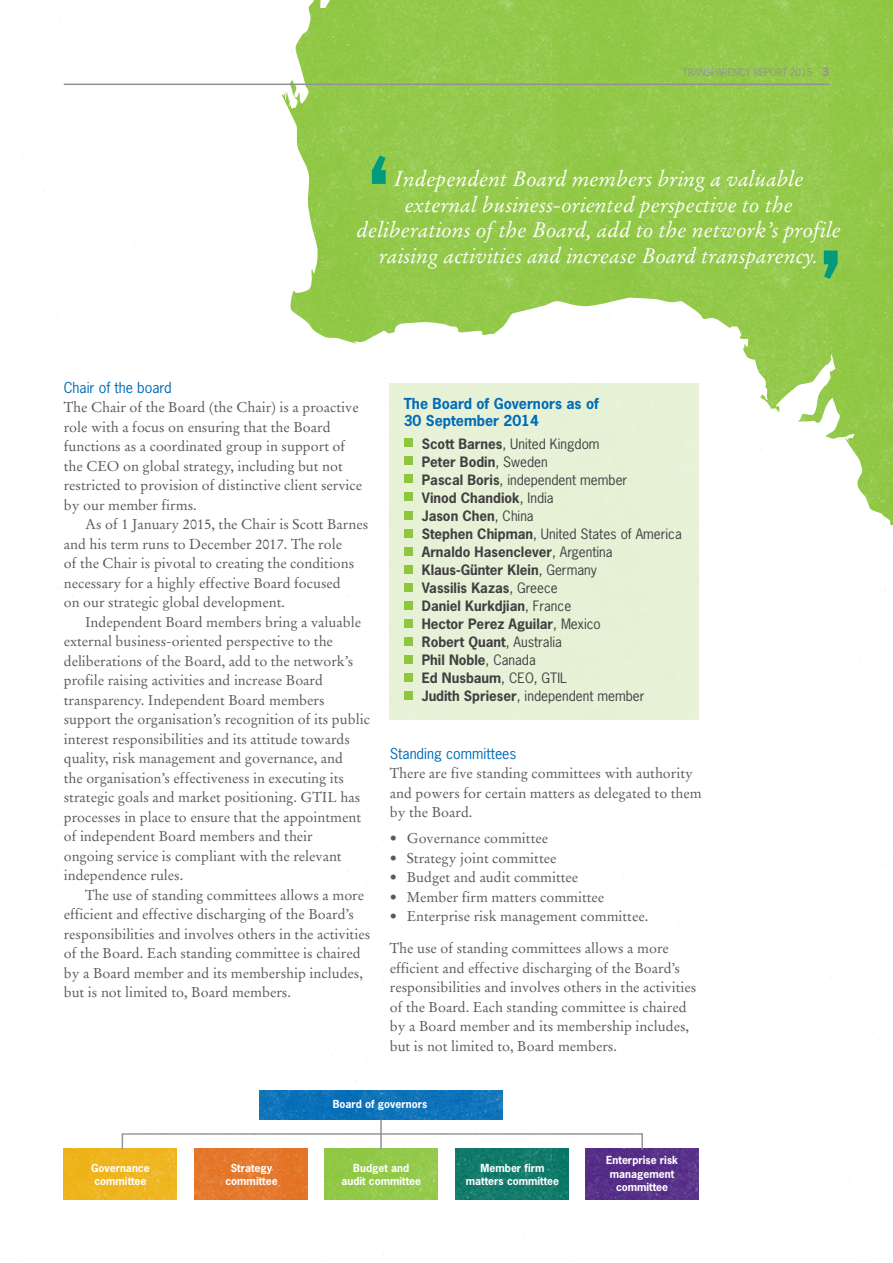
<style>
.page{position:relative;width:893px;height:1263px;background:#fff}
.page>*{position:absolute;margin:0;border:0;box-sizing:border-box;transform-origin:0 0}
.t1{font:700 93px "News Gothic Std";color:#009b7c}
.t2{font:italic 21px/25.5px "Stempel Garamond LT Std";color:#fff;text-align:center}
.t3{font:14.25px/19.5px "Stempel Garamond LT Std";color:#58595b}
.t4{font:700 14.25px/17.1px "News Gothic Std";color:#006bb6}
.t5{font:14.25px "News Gothic Std";color:#006bb6}
.t6{font:700 13.5px/18px "News Gothic Std";color:#414042}
.t7{font:700 10.5px/13.5px "News Gothic Std";color:#fff;text-align:center}
.t8{font:9.75px "News Gothic Std";color:#919195}
.s1{font-weight:700;font-size:11.25px}
.s2{font-weight:400}
</style>
<div class="page">
<img style="left:1px;top:0;width:892px;height:1262px">
<hr style="left:64px;top:84px;width:765px;height:1px;background:#919195">
<div style="left:404px;top:439px;width:8px;height:8px;background:#8dc63f"></div>
<div style="left:404px;top:457px;width:8px;height:8px;background:#8dc63f"></div>
<div style="left:404px;top:475px;width:8px;height:8px;background:#8dc63f"></div>
<div style="left:404px;top:493px;width:8px;height:8px;background:#8dc63f"></div>
<div style="left:404px;top:511px;width:8px;height:8px;background:#8dc63f"></div>
<div style="left:404px;top:529px;width:8px;height:8px;background:#8dc63f"></div>
<div style="left:404px;top:547px;width:8px;height:8px;background:#8dc63f"></div>
<div style="left:404px;top:565px;width:8px;height:8px;background:#8dc63f"></div>
<div style="left:404px;top:583px;width:8px;height:8px;background:#8dc63f"></div>
<div style="left:404px;top:601px;width:8px;height:8px;background:#8dc63f"></div>
<div style="left:404px;top:619px;width:8px;height:8px;background:#8dc63f"></div>
<div style="left:404px;top:637px;width:8px;height:8px;background:#8dc63f"></div>
<div style="left:404px;top:655px;width:8px;height:8px;background:#8dc63f"></div>
<div style="left:404px;top:673px;width:8px;height:8px;background:#8dc63f"></div>
<div style="left:404px;top:691px;width:8px;height:8px;background:#8dc63f"></div>
<hr style="left:380px;top:1119px;width:2px;height:30px;background:#919195">
<p class="t8" style="left:683px;top:66px;width:148px">TRANSPARENCY REPORT 2015 <span class="s1">3</span></p>
<h1 class="t1" style="left:368px;top:132px;width:22px">‘</h1>
<h2 class="t2" style="left:356px;top:166px;width:486px">Independent Board members bring a valuable external business-oriented perspective to the deliberations of the Board, add to the network’s profile raising activities and increase Board transparency.</h2>
<h1 class="t1" style="left:820px;top:226px;width:22px">’</h1>
<p class="t5" style="left:64px;top:378px;width:109px">Chair of the board</p>
<p class="t3" style="left:64px;top:398px;width:300px">The Chair of the Board (the Chair) is a proactive role with a focus on ensuring that the Board functions as a coordinated group in support of the CEO on global strategy, including but not restricted to provision of distinctive client service by our member firms.</p>
<p class="t3" style="left:64px;top:515px;width:306px;text-indent:21px">As of 1 January 2015, the Chair is Scott Barnes and his term runs to December 2017. The role<br>of the Chair is pivotal to creating the conditions necessary for a highly effective Board focused<br>on our strategic global development.</p>
<p class="t3" style="left:64px;top:612px;width:308px;text-indent:21px">Independent Board members bring a valuable external business-oriented perspective to the deliberations of the Board, add to the network’s profile raising activities and increase Board transparency. Independent Board members support the organisation’s recognition of its public interest responsibilities and its attitude towards quality, risk management and governance, and<br>the organisation’s effectiveness in executing its strategic goals and market positioning. GTIL has processes in place to ensure that the appointment of independent Board members and their<br>ongoing service is compliant with the relevant independence rules.</p>
<p class="t3" style="left:64px;top:885px;width:308px;text-indent:21px">The use of standing committees allows a more efficient and effective discharging of the Board’s responsibilities and involves others in the activities of the Board. Each standing committee is chaired by a Board member and its membership includes, but is not limited to, Board members.</p>
<p class="t4" style="left:404px;top:395px;width:197px">The Board of Governors as of<br>30 September 2014</p>
<p class="t6" style="left:422px;top:434px;width:262px">Scott Barnes<span class="s2">, United Kingdom<br></span>Peter Bodin<span class="s2">, Sweden<br></span>Pascal Boris<span class="s2">, independent member<br></span>Vinod Chandiok<span class="s2">, India<br></span>Jason Chen<span class="s2">, China<br></span>Stephen Chipman<span class="s2">, United States of America<br></span>Arnaldo Hasenclever<span class="s2">, Argentina<br></span>Klaus-Günter Klein<span class="s2">, Germany<br></span>Vassilis Kazas<span class="s2">, Greece<br></span>Daniel Kurkdjian<span class="s2">, France<br></span>Hector Perez Aguilar<span class="s2">, Mexico<br></span>Robert Quant<span class="s2">, Australia<br></span>Phil Noble<span class="s2">, Canada<br></span>Ed Nusbaum<span class="s2">, CEO, GTIL<br></span>Judith Sprieser<span class="s2">, independent member</span></p>
<p class="t5" style="left:390px;top:744px;width:128px">Standing committees</p>
<p class="t3" style="left:390px;top:764px;width:313px">There are five standing committees with authority and powers for certain matters as delegated to them by the Board.</p>
<p class="t3" style="left:390px;top:828px;width:160px">• Governance committee</p>
<p class="t3" style="left:390px;top:848px;width:168px">• Strategy joint committee</p>
<p class="t3" style="left:390px;top:867px;width:190px">• Budget and audit committee</p>
<p class="t3" style="left:390px;top:887px;width:216px">• Member firm matters committee</p>
<p class="t3" style="left:390px;top:906px;width:260px">• Enterprise risk management committee.</p>
<p class="t3" style="left:390px;top:939px;width:308px">The use of standing committees allows a more efficient and effective discharging of the Board’s responsibilities and involves others in the activities of the Board. Each standing committee is chaired by a Board member and its membership includes, but is not limited to, Board members.</p>
<p class="t7" style="left:333px;top:1097px;width:96px">Board of governors</p>
<p class="t7" style="left:91px;top:1161px;width:60px">Governance committee</p>
<p class="t7" style="left:341px;top:1161px;width:81px">Budget and audit committee</p>
<p class="t7" style="left:466px;top:1161px;width:95px">Member firm matters committee</p>
<p class="t7" style="left:606px;top:1153px;width:73px">Enterprise risk management committee</p>
<p class="t7" style="left:225px;top:1161px;width:54px">Strategy committee</p>
</div>
